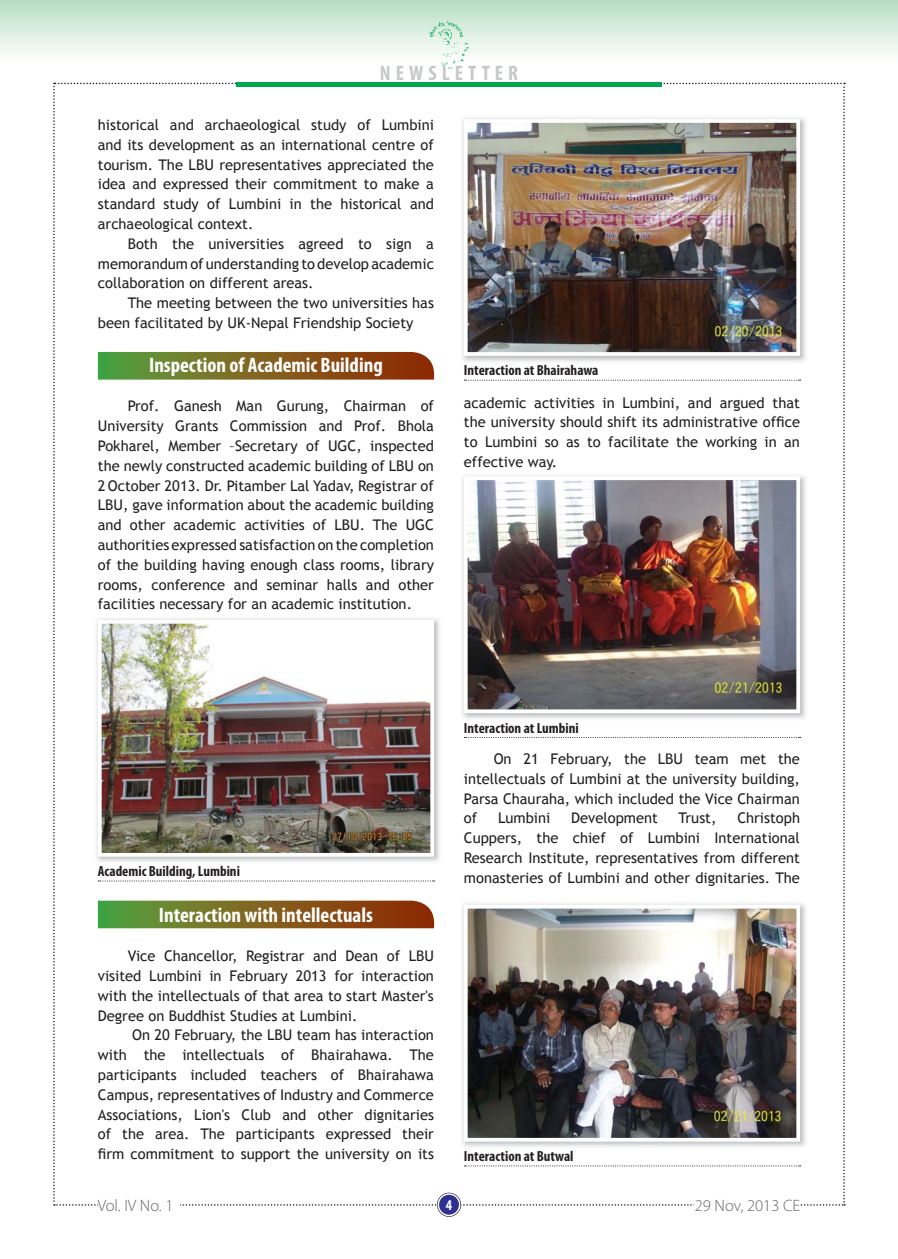
<style>
.page{position:relative;width:898px;height:1259px;background:#fff}
.page>*{position:absolute;margin:0;border:0;box-sizing:border-box;transform-origin:0 0}
.t1{font:700 condensed 21px "Myriad Pro";color:#fff}
.t2{font:700 condensed 21px "Myriad Pro";letter-spacing:.24em;color:#c6c8ca}
.t3{font:300 16.5px "Myriad Pro";color:#636466}
.t4{font:700 condensed 15px "Myriad Pro";color:#fff}
.t5{font:14.7px/19.8px "Trebuchet MS";color:#231f20;text-align:justify}
.t6{font:700 condensed 14.7px "Myriad Pro";color:#231f20}
</style>
<div class="page">
<div style="left:0;top:0;width:884px;height:62px;background:linear-gradient(to bottom,#b7ddc2,#fffffe)"></div>
<svg style="left:436px;top:1192px;width:25px;height:25px"></svg>
<div style="left:435px;top:1191px;width:27px;height:27px;border:2px solid #fff;border-radius:50%"></div>
<div style="left:438px;top:1194px;width:21px;height:21px;background:#2e3092;border-radius:50%"></div>
<div style="left:437px;top:1193px;width:23px;height:23px;border:2px solid #fff;border-radius:50%"></div>
<img style="left:428px;top:21px;width:41px;height:48px">
<svg style="left:884px;top:0;width:13px;height:53px"></svg>
<img style="left:53px;top:83px;width:791px;height:1122px">
<h1 class="t2" style="left:379px;top:66px;width:140px">NEWSLETTER</h1>
<p class="t5" style="left:98px;top:115px;width:337px">historical and archaeological study of Lumbini and its development as an international centre of tourism. The LBU representatives appreciated the idea and expressed their commitment to make a standard study of Lumbini in the historical and archaeological context.</p>
<p class="t5" style="left:98px;top:234px;width:337px;text-indent:30px">Both the universities agreed to sign a memorandum of understanding to develop academic collaboration on different areas.</p>
<p class="t5" style="left:98px;top:293px;width:337px;text-indent:30px">The meeting between the two universities has been facilitated by UK-Nepal Friendship Society</p>
<h1 class="t1" style="left:149px;top:357px;width:235px">Inspection of Academic Building</h1>
<p class="t5" style="left:98px;top:396px;width:337px;text-indent:30px">Prof. Ganesh Man Gurung, Chairman of University Grants Commission and Prof. Bhola Pokharel, Member –Secretary of UGC, inspected the newly constructed academic building of LBU on 2October 2013. Dr. Pitamber Lal Yadav, Registrar of LBU, gave information about the academic building and other academic activities of LBU. The UGC authorities expressed satisfaction on the completion of the building having enough class rooms, library rooms, conference and seminar halls and other facilities necessary for an academic institution.</p>
<p class="t6" style="left:463px;top:365px;width:136px">Interaction at Bhairahawa</p>
<p class="t5" style="left:463px;top:392px;width:337px">academic activities in Lumbini, and argued that the university should shift its administrative office to Lumbini so as to facilitate the working in an effective way.</p>
<p class="t6" style="left:98px;top:866px;width:143px">Academic Building, Lumbini</p>
<h1 class="t1" style="left:159px;top:907px;width:215px">Interaction with intellectuals</h1>
<p class="t5" style="left:98px;top:946px;width:337px;text-indent:30px">Vice Chancellor, Registrar and Dean of LBU visited Lumbini in February 2013 for interaction with the intellectuals of that area to start Master's Degree on Buddhist Studies at Lumbini.</p>
<p class="t5" style="left:98px;top:1025px;width:337px;text-indent:34px">On 20 February, the LBU team has interaction with the intellectuals of Bhairahawa. The participants included teachers of Bhairahawa Campus, representatives of Industry and Commerce Associations, Lion's Club and other dignitaries of the area. The participants expressed their firm commitment to support the university on its</p>
<p class="t6" style="left:463px;top:722px;width:116px">Interaction at Lumbini</p>
<p class="t5" style="left:463px;top:749px;width:337px;text-indent:30px">On 21 February, the LBU team met the intellectuals of Lumbini at the university building, Parsa Chauraha, which included the Vice Chairman of</p>
<p class="t5" style="left:463px;top:808px;width:337px;text-indent:273px">Christoph Cuppers, the chief of Lumbini International Research Institute, representatives from different monasteries of Lumbini and other dignitaries. The</p>
<p class="t5" style="left:498px;top:808px;width:54px">Lumbini</p>
<p class="t5" style="left:571px;top:808px;width:88px">Development</p>
<p class="t5" style="left:678px;top:808px;width:39px">Trust,</p>
<p class="t6" style="left:463px;top:1151px;width:111px">Interaction at Butwal</p>
<p class="t3" style="left:98px;top:1199px;width:77px">Vol. IV No. 1</p>
<p class="t4" style="left:445px;top:1199px;width:8px">4</p>
<p class="t3" style="left:694px;top:1199px;width:107px">29 Nov, 2013 CE</p>
</div>
